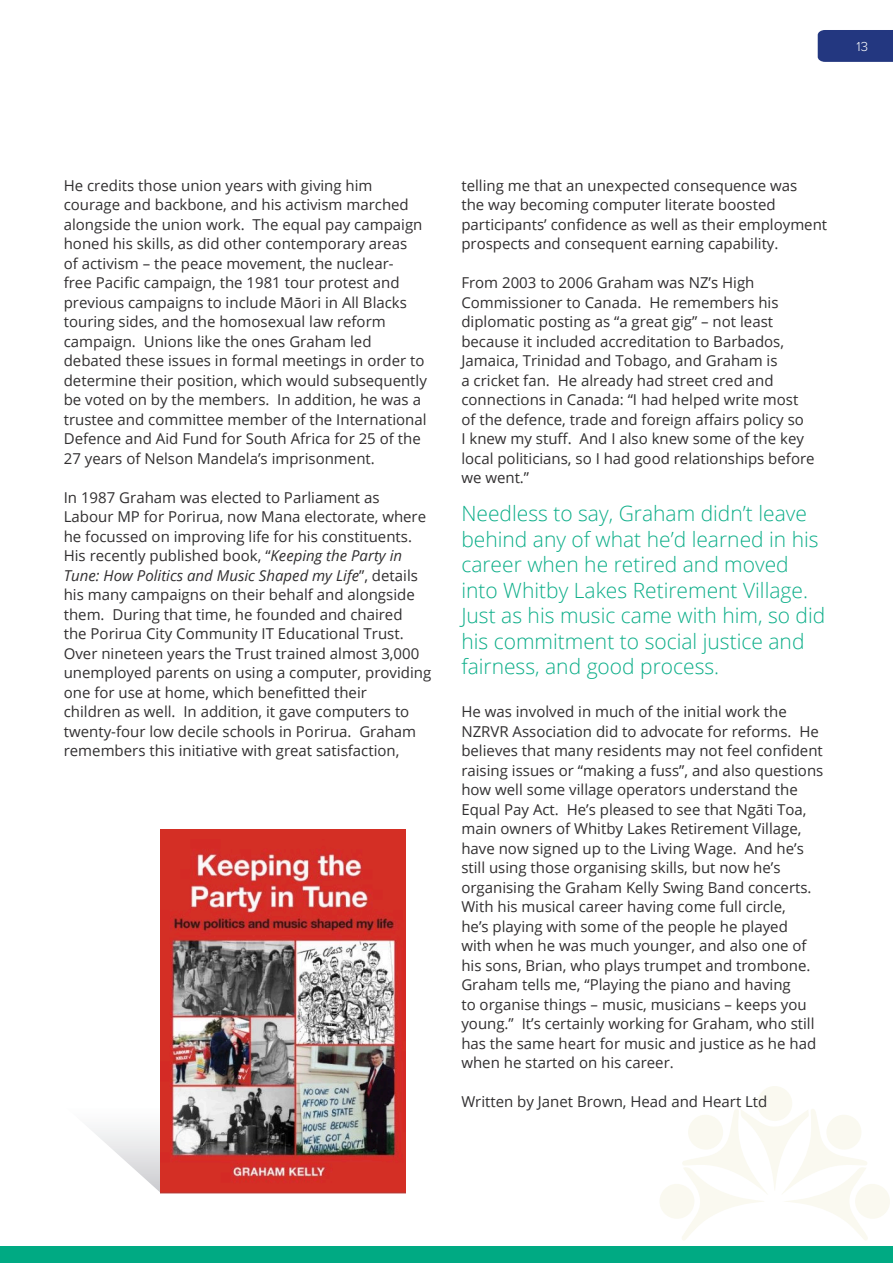
<style>
.page{position:relative;width:893px;height:1263px;background:#fff}
.page>*{position:absolute;margin:0;border:0;box-sizing:border-box;transform-origin:0 0}
.Pull-quote{font:300 21px/25.5px "Open Sans";color:#0dae89}
.Body{font:15px/19.5px "Open Sans";color:#312f30}
.t1{font:300 13.5px "Proxima Nova";color:#fff}
.s1{font-style:italic}
</style>
<div class="page">
<div style="left:757px;top:1086px;width:35px;height:35px;background:#faf9f0;border-radius:50%"></div>
<div style="left:659px;top:1183px;width:36px;height:36px;background:#faf9f0;border-radius:50%"></div>
<div style="left:855px;top:1184px;width:35px;height:35px;background:#faf9f0;border-radius:50%"></div>
<svg style="left:682px;top:1109px;width:186px;height:131px"></svg>
<div style="left:0;top:1246px;width:893px;height:17px;background:#00aa83"></div>
<svg style="left:90px;top:1106px;width:71px;height:87px"></svg>
<img style="left:161px;top:829px;width:244px;height:364px">
<div style="left:818px;top:30px;width:75px;height:32px;background:#233780"></div>
<p class="t1" style="left:857px;top:40px;width:13px">13</p>
<p class="Body" style="left:64px;top:175px;width:365px">He credits those union years with giving him courage and backbone, and his activism marched alongside the union work. The equal pay campaign honed his skills, as did other contemporary areas<br>of activism – the peace movement, the nuclear-<br>free Pacific campaign, the 1981 tour protest and previous campaigns to include Māori in All Blacks touring sides, and the homosexual law reform campaign. Unions like the ones Graham led debated these issues in formal meetings in order to determine their position, which would subsequently be voted on by the members. In addition, he was a trustee and committee member of the International Defence and Aid Fund for South Africa for 25 of the 27 years of Nelson Mandela’s imprisonment.</p>
<p class="Body" style="left:64px;top:487px;width:369px">In 1987 Graham was elected to Parliament as Labour MP for Porirua, now Mana electorate, where he focussed on improving life for his constituents.<br>His recently published book, “<span class="s1">Keeping the Party in Tune: How Politics and Music Shaped my Life</span>”, details his many campaigns on their behalf and alongside them. During that time, he founded and chaired<br>the Porirua City Community IT Educational Trust.<br>Over nineteen years the Trust trained almost 3,000 unemployed parents on using a computer, providing one for use at home, which benefitted their<br>children as well. In addition, it gave computers to twenty-four low decile schools in Porirua. Graham remembers this initiative with great satisfaction,</p>
<p class="Body" style="left:461px;top:175px;width:367px">telling me that an unexpected consequence was<br>the way becoming computer literate boosted participants’ confidence as well as their employment prospects and consequent earning capability.</p>
<p class="Body" style="left:461px;top:272px;width:355px">From 2003 to 2006 Graham was NZ’s High Commissioner to Canada. He remembers his diplomatic posting as “a great gig” – not least because it included accreditation to Barbados, Jamaica, Trinidad and Tobago, and Graham is<br>a cricket fan. He already had street cred and connections in Canada: “I had helped write most of the defence, trade and foreign affairs policy so<br>I knew my stuff. And I also knew some of the key local politicians, so I had good relationships before we went.”</p>
<p class="Pull-quote" style="left:461px;top:500px;width:365px">Needless to say, Graham didn’t leave behind any of what he’d learned in his career when he retired and moved into Whitby Lakes Retirement Village.<br>Just as his music came with him, so did his commitment to social justice and fairness, and good process.</p>
<p class="Body" style="left:461px;top:701px;width:363px">He was involved in much of the initial work the NZRVR Association did to advocate for reforms. He believes that many residents may not feel confident raising issues or “making a fuss”, and also questions how well some village operators understand the Equal Pay Act. He’s pleased to see that Ngāti Toa, main owners of Whitby Lakes Retirement Village, have now signed up to the Living Wage. And he’s still using those organising skills, but now he’s organising the Graham Kelly Swing Band concerts.<br>With his musical career having come full circle,<br>he’s playing with some of the people he played<br>with when he was much younger, and also one of his sons, Brian, who plays trumpet and trombone.<br>Graham tells me, “Playing the piano and having<br>to organise things – music, musicians – keeps you young.” It’s certainly working for Graham, who still has the same heart for music and justice as he had when he started on his career.</p>
<p class="Body" style="left:461px;top:1091px;width:308px">Written by Janet Brown, Head and Heart Ltd</p>
</div>
